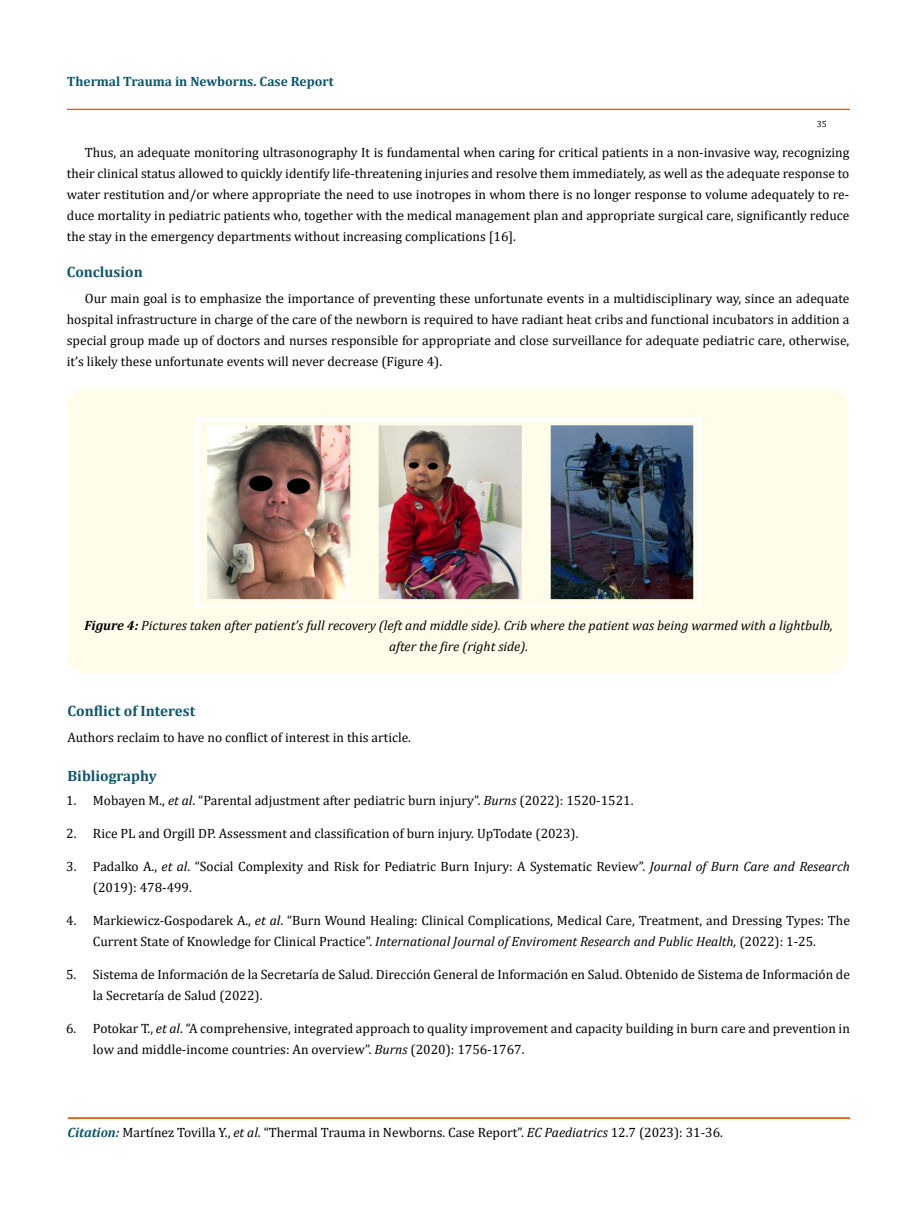
<style>
.page{position:relative;width:917px;height:1224px;background:#fff}
.page>*{position:absolute;margin:0;border:0;box-sizing:border-box;transform-origin:0 0}
.t1{font:700 15px "Cambria";color:#0e546a}
.t2{font:13.5px/21px "Cambria";color:#000}
.t3{font:italic 13.5px/21px "Cambria";color:#000;text-align:center}
.t4{font:700 13.5px "Cambria";color:#0e546a}
.t5{font:9px "Cambria";color:#000}
.s1{font-weight:700}
.s2{font-style:italic}
.s3{font-weight:700;font-style:italic;color:#0e546a}
</style>
<div class="page">
<div style="left:67px;top:109px;width:782px;height:1px;border:1px solid #e05d1a"></div>
<div style="left:68px;top:1118px;width:782px;height:1px;border:1px solid #e05d1a"></div>
<div style="left:68px;top:389px;width:779px;height:285px;background:#fffde9;border-radius:18px"></div>
<img style="left:195px;top:417px;width:505px;height:190px">
<p class="t4" style="left:67px;top:72px;width:268px">Thermal Trauma in Newborns. Case Report</p>
<p class="t5" style="left:816px;top:118px;width:11px">35</p>
<p class="t2" style="left:67px;top:142px;width:784px;text-align:justify;text-indent:18px">Thus, an adequate monitoring ultrasonography It is fundamental when caring for critical patients in a non-invasive way, recognizing their clinical status allowed to quickly identify life-threatening injuries and resolve them immediately, as well as the adequate response to water restitution and/or where appropriate the need to use inotropes in whom there is no longer response to volume adequately to re&shy;duce mortality in pediatric patients who, together with the medical management plan and appropriate surgical care, significantly reduce the stay in the emergency departments without increasing complications [16].</p>
<p class="t1" style="left:67px;top:261px;width:77px">Conclusion</p>
<p class="t2" style="left:67px;top:287px;width:784px;text-align:justify;text-indent:18px">Our main goal is to emphasize the importance of preventing these unfortunate events in a multidisciplinary way, since an adequate hospital infrastructure in charge of the care of the newborn is required to have radiant heat cribs and functional incubators in addition a special group made up of doctors and nurses responsible for appropriate and close surveillance for adequate pediatric care, otherwise, it’s likely these unfortunate events will never decrease (Figure 4).</p>
<p class="t3" style="left:84px;top:615px;width:750px"><span class="s1">Figure 4:</span> Pictures taken after patient’s full recovery (left and middle side). Crib where the patient was being warmed with a lightbulb, after the fire (right side).</p>
<p class="t1" style="left:68px;top:701px;width:129px">Conflict of Interest</p>
<p class="t2" style="left:68px;top:727px;width:345px">Authors reclaim to have no conflict of interest in this article.</p>
<p class="t1" style="left:68px;top:765px;width:91px">Bibliography</p>
<p class="t2" style="left:66px;top:789px;width:569px">1. Mobayen M., <span class="s2">et al</span>. “Parental adjustment after pediatric burn injury”. <span class="s2">Burns</span> (2022): 1520-1521.</p>
<p class="t2" style="left:66px;top:822px;width:514px">2. Rice PL and Orgill DP. Assessment and classification of burn injury. UpTodate (2023).</p>
<p class="t2" style="left:93px;top:855px;width:758px;text-indent:-27px">3. Padalko A., <span class="s2">et al</span>. “Social Complexity and Risk for Pediatric Burn Injury: A Systematic Review”. <span class="s2">Journal of Burn Care and Research </span>(2019): 478-499.</p>
<p class="t2" style="left:66px;top:909px;width:785px;text-align:center">4. Markiewicz-Gospodarek A., <span class="s2">et al</span>. “Burn Wound Healing: Clinical Complications, Medical Care, Treatment, and Dressing Types: The<br>Current State of Knowledge for Clinical Practice”. <span class="s2">International Journal of Enviroment Research and Public Health,</span> (2022): 1-25.</p>
<p class="t2" style="left:93px;top:963px;width:758px;text-indent:-27px">5. Sistema de Información de la Secretaría de Salud. Dirección General de Información en Salud. Obtenido de Sistema de Información de la Secretaría de Salud (2022).</p>
<p class="t2" style="left:93px;top:1017px;width:758px;text-indent:-27px">6. Potokar T., <span class="s2">et al</span>. “A comprehensive, integrated approach to quality improvement and capacity building in burn care and prevention in low and middle-income countries: An overview”. <span class="s2">Burns</span> (2020): 1756-1767.</p>
<p class="t2" style="left:68px;top:1121px;width:657px"><span class="s3">Citation:</span> Martínez Tovilla Y., <span class="s2">et al</span>. “Thermal Trauma in Newborns. Case Report”. <span class="s2">EC Paediatrics</span> 12.7 (2023): 31-36.</p>
</div>
